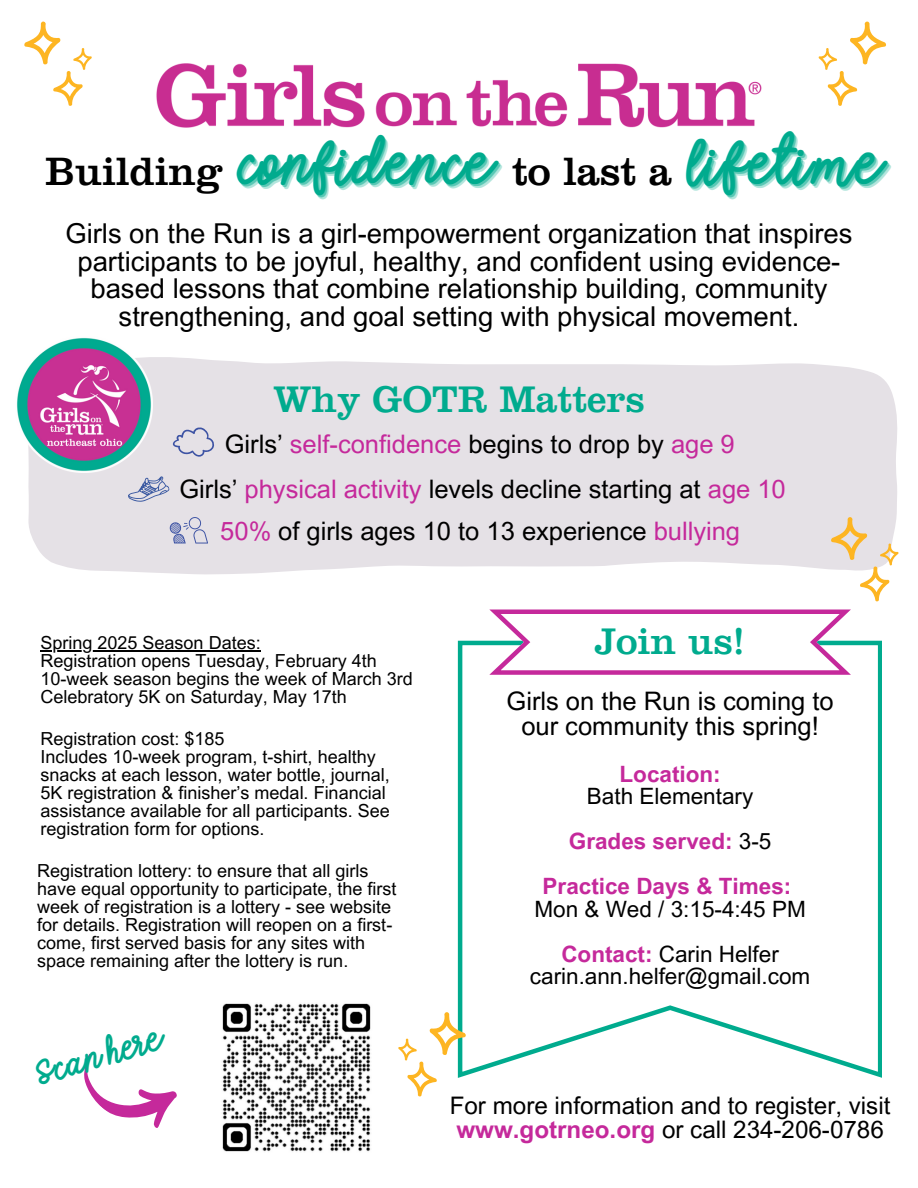
<style>
.page{position:relative;width:918px;height:1188px;background:#fff}
.page>*{position:absolute;margin:0;border:0;box-sizing:border-box;transform-origin:0 0}
.t1{font:48.15px "Everygirl Script";color:#00ab8e}
.t2{font:41.1px "Clarendon";color:#000}
.t3{font:38.55px "Clarendon";color:#00ab8e}
.t4{font:28.8px "Everygirl Script";color:#00ab8e}
.t5{font:27.45px/27.5px "Arial MT Pro";color:#000;text-align:center}
.t6{font:25.5px/24.8px "Arial MT Pro";color:#000;text-align:center}
.t7{font:24.15px/23.4px "Arial MT Pro";color:#000}
.t8{font:22.5px/22.5px "Arial MT Pro";color:#000;text-align:center}
.t9{font:700 22.5px/22.5px "Arial MT Pro";color:#c5299b;text-align:center}
.t10{font:18px/18px "Arial MT Pro";color:#000}
.s1{color:#c5299b}
.s2{font-weight:700;color:#c5299b}
.s3{font-weight:400;color:#000}
</style>
<div class="page">
<img style="left:156px;top:56px;width:663px;height:72px">
<svg style="left:28px;top:357px;width:869px;height:218px;background:#e6e3e7"></svg>
<svg style="left:173px;top:427px;width:41px;height:29px"></svg>
<svg style="left:126px;top:475px;width:45px;height:29px"></svg>
<svg style="left:170px;top:517px;width:38px;height:27px"></svg>
<svg style="left:458px;top:641px;width:424px;height:437px"></svg>
<svg style="left:489px;top:609px;width:362px;height:66px"></svg>
<img style="left:222px;top:1003px;width:149px;height:149px">
<svg style="left:84px;top:1054px;width:93px;height:74px"></svg>
<img style="left:17px;top:338px;width:135px;height:135px">
<svg style="left:819px;top:22px;width:67px;height:84px"></svg>
<hr style="left:41px;top:650px;width:220px;height:1px;background:#000">
<svg style="left:24px;top:22px;width:68px;height:84px"></svg>
<svg style="left:831px;top:517px;width:67px;height:84px"></svg>
<svg style="left:398px;top:1012px;width:68px;height:85px"></svg>
<p class="t2" style="left:45px;top:158px;width:180px">Building</p>
<h1 class="t1" style="left:235px;top:128px;width:258px">confidence</h1>
<p class="t2" style="left:512px;top:158px;width:161px">to last a</p>
<h1 class="t1" style="left:685px;top:128px;width:197px">lifetime</h1>
<p class="t5" style="left:65px;top:223px;width:789px">Girls on the Run is a girl-empowerment organization that inspires participants to be joyful, healthy, and confident using evidence&shy;based lessons that combine relationship building, community strengthening, and goal setting with physical movement.</p>
<h3 class="t3" style="left:273px;top:386px;width:373px">Why GOTR Matters</h3>
<h2 class="t6" style="left:225px;top:435px;width:512px">Girls’ <span class="s1">self-confidence</span> begins to drop by <span class="s1">age 9</span></h2>
<p class="t6" style="left:179px;top:479px;width:608px">Girls’ <span class="s1">physical activity</span> levels decline starting at <span class="s1">age 10</span></p>
<p class="t6" style="left:220px;top:522px;width:521px"><span class="s1">50%</span> of girls ages 10 to 13 experience <span class="s1">bullying</span></p>
<h4 class="t10" style="left:41px;top:636px;width:222px">Spring 2025 Season Dates:</h4>
<p class="t10" style="left:41px;top:654px;width:338px">Registration opens Tuesday, February 4th</p>
<h2 class="t10" style="left:41px;top:672px;width:374px">10-week season begins the week of March 3rd</h2>
<p class="t10" style="left:41px;top:690px;width:308px">Celebratory 5K on Saturday, May 17th</p>
<p class="t10" style="left:41px;top:732px;width:186px">Registration cost: $185</p>
<p class="t10" style="left:41px;top:750px;width:351px">Includes 10-week program, t-shirt, healthy snacks at each lesson, water bottle, journal, 5K registration &amp; finisher’s medal. Financial assistance available for all participants. See registration form for options.</p>
<p class="t10" style="left:37px;top:864px;width:361px">Registration lottery: to ensure that all girls have equal opportunity to participate, the first week of registration is a lottery - see website for details. Registration will reopen on a first&shy;come, first served basis for any sites with space remaining after the lottery is run.</p>
<p class="t4" style="left:31px;top:1053px;width:131px;rotate:-16deg">Scan here</p>
<h2 class="t3" style="left:595px;top:628px;width:152px">Join us!</h2>
<p class="t6" style="left:507px;top:692px;width:329px">Girls on the Run is coming to our community this spring!</p>
<h4 class="t8" style="left:587px;top:765px;width:168px"><span class="s2">Location:<br></span>Bath Elementary</h4>
<p class="t9" style="left:569px;top:833px;width:204px">Grades served: <span class="s3">3-5</span></p>
<h4 class="t9" style="left:534px;top:878px;width:273px">Practice Days &amp; Times:<br><span class="s3">Mon &amp; Wed / 3:15-4:45 PM</span></h4>
<p class="t8" style="left:530px;top:945px;width:282px"><span class="s2">Contact:</span> Carin Helfer carin.ann.helfer@gmail.com</p>
<p class="t7" style="left:450px;top:1097px;width:442px">For more information and to register, visit <span class="s2">www.gotrneo.org</span> or call 234-206-0786</p>
</div>
